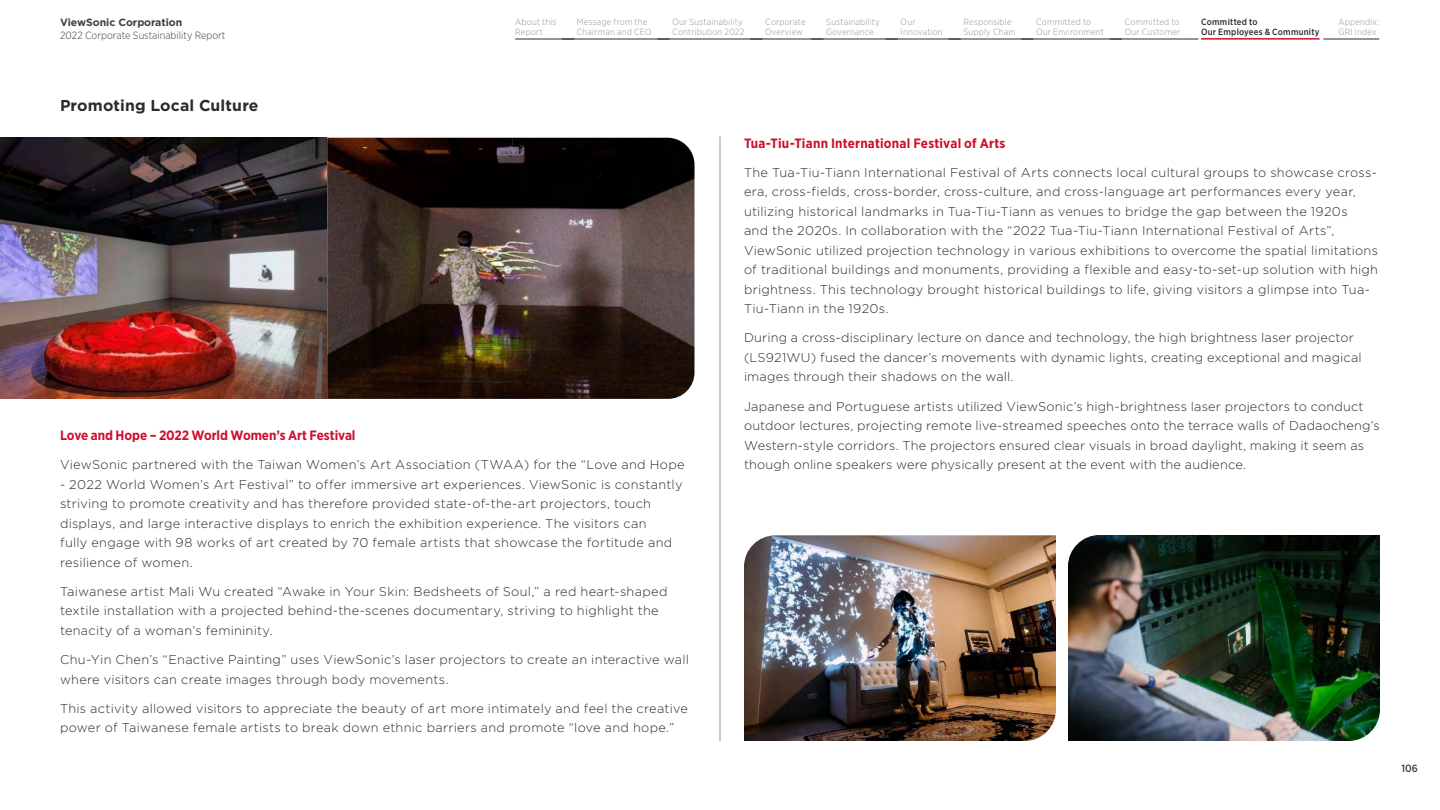
<style>
.page{position:relative;width:1440px;height:810px;background:#fff}
.page>*{position:absolute;margin:0;border:0;box-sizing:border-box;transform-origin:0 0}
.t1{font:700 15.75px "Gotham";letter-spacing:.01em;color:#2d2a26}
.t2{font:700 13.5px "Gotham Narrow";letter-spacing:.005em;color:#ce0f2d}
.t3{font:300 12.75px/19.5px "Gotham";letter-spacing:.02em;color:#2d2a26}
.t4{font:300 10.5px "Gotham Narrow";color:#423f3c}
.t5{font:700 10.5px "Gotham";letter-spacing:-.005em;color:#423f3c}
.t6{font:500 10.5px "Gotham Narrow";color:#423f3c}
.t7{font:300 9px/9.8px "Gotham Narrow";letter-spacing:.025em;color:#969493}
.t8{font:500 9px/9.8px "Gotham Narrow";letter-spacing:.025em;color:#2d2a26}
</style>
<div class="page">
<img style="left:744px;top:535px;width:312px;height:206px">
<img style="left:1068px;top:535px;width:312px;height:206px">
<img style="left:0;top:138px;width:694px;height:261px">
<hr style="left:720px;top:136px;width:1px;height:605px;background:#969493">
<hr style="left:515px;top:39px;width:59px;height:1px;background:#2d2a26">
<hr style="left:562px;top:39px;width:107px;height:1px;background:#2d2a26">
<hr style="left:657px;top:39px;width:106px;height:1px;background:#2d2a26">
<hr style="left:750px;top:39px;width:74px;height:1px;background:#2d2a26">
<hr style="left:811px;top:39px;width:87px;height:1px;background:#2d2a26">
<hr style="left:886px;top:39px;width:75px;height:1px;background:#2d2a26">
<hr style="left:949px;top:39px;width:84px;height:1px;background:#2d2a26">
<hr style="left:1110px;top:39px;width:88px;height:1px;background:#2d2a26">
<hr style="left:1021px;top:39px;width:101px;height:1px;background:#2d2a26">
<hr style="left:1323px;top:39px;width:56px;height:1px;background:#2d2a26">
<hr style="left:1201px;top:38px;width:119px;height:2px;background:#ce0f2d">
<p class="t5" style="left:60px;top:16px;width:124px">ViewSonic Corporation</p>
<p class="t4" style="left:60px;top:29px;width:167px">2022 Corporate Sustainability Report</p>
<p class="t7" style="left:515px;top:17px;width:43px">About this<br>Report</p>
<p class="t7" style="left:577px;top:17px;width:76px">Message from the<br>Chairman and CEO</p>
<p class="t7" style="left:672px;top:17px;width:74px">Our Sustainability<br>Contribution 2022</p>
<p class="t7" style="left:765px;top:17px;width:42px">Corporate<br>Overview</p>
<p class="t7" style="left:826px;top:17px;width:55px">Sustainability<br>Governance</p>
<p class="t7" style="left:901px;top:17px;width:43px">Our<br>Innovation</p>
<p class="t7" style="left:964px;top:17px;width:53px">Responsible<br>Supply Chain</p>
<p class="t7" style="left:1125px;top:17px;width:57px">Committed to<br>Our Customer</p>
<p class="t7" style="left:1036px;top:17px;width:69px">Committed to<br>Our Environment</p>
<p class="t7" style="left:1338px;top:17px;width:42px">Appendix:<br>GRI Index</p>
<p class="t8" style="left:1201px;top:17px;width:120px">Committed to<br>Our Employees &amp; Community</p>
<p class="t1" style="left:60px;top:95px;width:200px">Promoting Local Culture</p>
<p class="t2" style="left:60px;top:427px;width:297px">Love and Hope – 2022 World Women’s Art Festival</p>
<p class="t3" style="left:60px;top:454px;width:626px">ViewSonic partnered with the Taiwan Women’s Art Association (TWAA) for the “Love and Hope</p>
<p class="t3" style="left:60px;top:474px;width:624px">- 2022 World Women’s Art Festival” to offer immersive art experiences. ViewSonic is constantly striving to promote creativity and has therefore provided state-of-the-art projectors, touch displays, and large interactive displays to enrich the exhibition experience. The visitors can<br>fully engage with 98 works of art created by 70 female artists that showcase the fortitude and resilience of women.</p>
<p class="t3" style="left:60px;top:581px;width:609px">Taiwanese artist Mali Wu created “Awake in Your Skin: Bedsheets of Soul,” a red heart-shaped textile installation with a projected behind-the-scenes documentary, striving to highlight the tenacity of a woman’s femininity.</p>
<p class="t3" style="left:60px;top:649px;width:630px">Chu-Yin Chen’s “Enactive Painting” uses ViewSonic’s laser projectors to create an interactive wall where visitors can create images through body movements.</p>
<p class="t3" style="left:60px;top:698px;width:629px">This activity allowed visitors to appreciate the beauty of art more intimately and feel the creative power of Taiwanese female artists to break down ethnic barriers and promote “love and hope.”</p>
<p class="t2" style="left:744px;top:135px;width:263px">Tua-Tiu-Tiann International Festival of Arts</p>
<p class="t3" style="left:744px;top:162px;width:636px">The Tua-Tiu-Tiann International Festival of Arts connects local cultural groups to showcase cross&shy;era, cross-fields, cross-border, cross-culture, and cross-language art performances every year, utilizing historical landmarks in Tua-Tiu-Tiann as venues to bridge the gap between the 1920s<br>and the 2020s. In collaboration with the “2022 Tua-Tiu-Tiann International Festival of Arts”, ViewSonic utilized projection technology in various exhibitions to overcome the spatial limitations of traditional buildings and monuments, providing a flexible and easy-to-set-up solution with high brightness. This technology brought historical buildings to life, giving visitors a glimpse into Tua-Tiu-Tiann in the 1920s.</p>
<p class="t3" style="left:744px;top:328px;width:619px">During a cross-disciplinary lecture on dance and technology, the high brightness laser projector (LS921WU) fused the dancer’s movements with dynamic lights, creating exceptional and magical images through their shadows on the wall.</p>
<p class="t3" style="left:744px;top:396px;width:637px">Japanese and Portuguese artists utilized ViewSonic’s high-brightness laser projectors to conduct outdoor lectures, projecting remote live-streamed speeches onto the terrace walls of Dadaocheng’s Western-style corridors. The projectors ensured clear visuals in broad daylight, making it seem as though online speakers were physically present at the event with the audience.</p>
<p class="t6" style="left:1402px;top:762px;width:18px">106</p>
</div>
